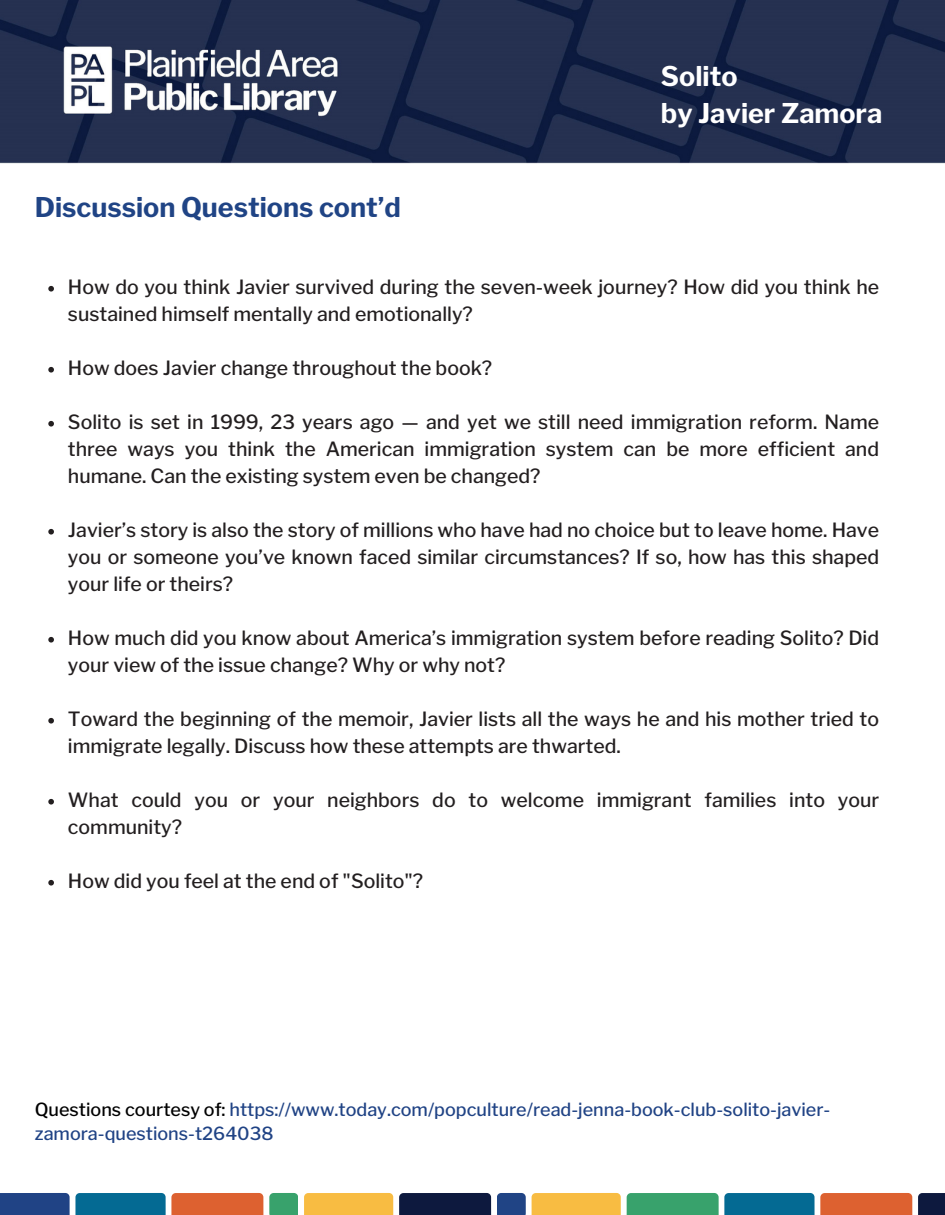
<style>
.page{position:relative;width:945px;height:1215px;background:#fff}
.page>*{position:absolute;margin:0;border:0;box-sizing:border-box;transform-origin:0 0}
.t1{font:700 27px "Libre Franklin";color:#204485}
.t2{font:700 27px "Libre Franklin";color:#fff}
.t3{font:500 19.5px/27px "Libre Franklin";color:#231f20}
.t4{font:500 18px/24.8px "Libre Franklin";color:#204385}
.s1{color:#000}
</style>
<div class="page">
<img style="left:0;top:0;width:945px;height:163px">
<svg style="left:0;top:1193px;width:263px;height:22px;background:#626372"></svg>
<svg style="left:269px;top:1193px;width:29px;height:22px"></svg>
<div style="left:304px;top:1193px;width:89px;height:22px;background:#f8bc42"></div>
<div style="left:399px;top:1193px;width:92px;height:22px;background:#0d193e"></div>
<svg style="left:497px;top:1193px;width:29px;height:22px"></svg>
<div style="left:532px;top:1193px;width:89px;height:22px;background:#f8bc42"></div>
<svg style="left:627px;top:1193px;width:285px;height:22px;background:#657f6b"></svg>
<div style="left:918px;top:1193px;width:27px;height:22px;background:#0d193e"></div>
<svg style="left:48px;top:286px;width:6px;height:6px"></svg>
<svg style="left:48px;top:367px;width:6px;height:6px"></svg>
<svg style="left:48px;top:421px;width:6px;height:6px"></svg>
<svg style="left:48px;top:529px;width:6px;height:6px"></svg>
<svg style="left:48px;top:637px;width:6px;height:6px"></svg>
<svg style="left:48px;top:718px;width:6px;height:6px"></svg>
<svg style="left:48px;top:799px;width:6px;height:6px"></svg>
<svg style="left:48px;top:880px;width:6px;height:6px"></svg>
<p class="t1" style="left:35px;top:191px;width:367px">Discussion Questions cont’d</p>
<p class="t2" style="left:661px;top:59px;width:78px">Solito</p>
<p class="t2" style="left:661px;top:97px;width:223px">by Javier Zamora</p>
<p class="t3" style="left:68px;top:273px;width:813px">How do you think Javier survived during the seven-week journey? How did you think he sustained himself mentally and emotionally?</p>
<p class="t3" style="left:68px;top:354px;width:426px">How does Javier change throughout the book?</p>
<p class="t3" style="left:68px;top:408px;width:813px;text-align:justify">Solito is set in 1999, 23 years ago — and yet we still need immigration reform. Name three ways you think the American immigration system can be more efficient and humane. Can the existing system even be changed?</p>
<p class="t3" style="left:68px;top:516px;width:813px;text-align:justify">Javier’s story is also the story of millions who have had no choice but to leave home. Have you or someone you’ve known faced similar circumstances? If so, how has this shaped your life or theirs?</p>
<p class="t3" style="left:68px;top:624px;width:813px">How much did you know about America’s immigration system before reading Solito? Did your view of the issue change? Why or why not?</p>
<p class="t3" style="left:68px;top:705px;width:813px">Toward the beginning of the memoir, Javier lists all the ways he and his mother tried to immigrate legally. Discuss how these attempts are thwarted.</p>
<p class="t3" style="left:68px;top:786px;width:813px">What could you or your neighbors do to welcome immigrant families into your community?</p>
<p class="t3" style="left:68px;top:867px;width:357px">How did you feel at the end of "Solito"?</p>
<p class="t4" style="left:35px;top:1097px;width:797px"><span class="s1">Questions courtesy of:</span> https://www.today.com/popculture/read-jenna-book-club-solito-javier&shy;zamora-questions-t264038</p>
</div>
